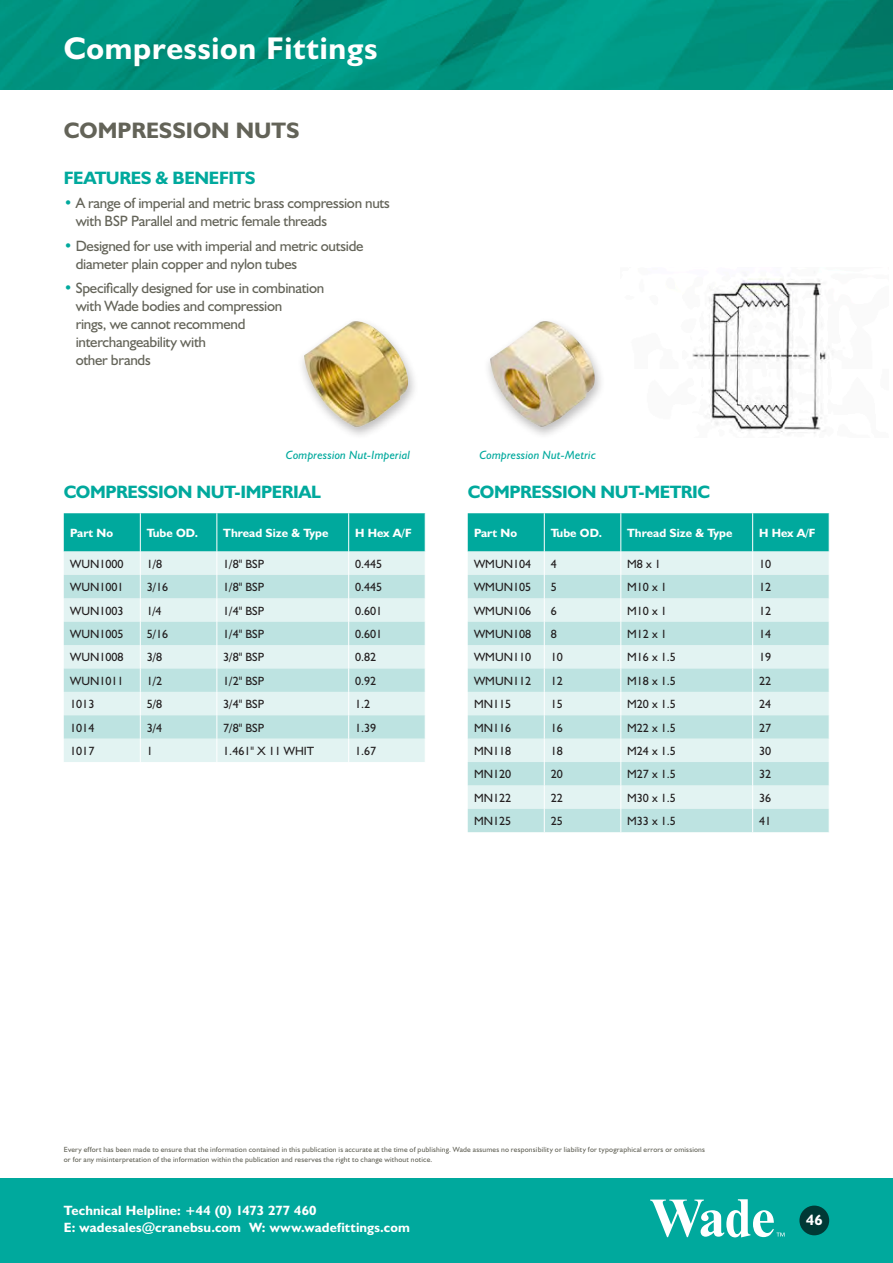
<style>
.page{position:relative;width:893px;height:1263px;background:#fff}
.page>*{position:absolute;margin:0;border:0;box-sizing:border-box;transform-origin:0 0}
.t1{font:700 31.5px "Humanist 521 BT";letter-spacing:.025em;color:#fff}
.t2{font:700 22.5px "Humanist 521 BT";color:#636358}
.t3{font:700 18px "Humanist 521 BT";letter-spacing:-.02em;color:#00a99d}
.t4{font:15px/18px "Humanist 521 BT";letter-spacing:-.015em;color:#636358}
.t5{font:700 15px "Humanist 521 BT";color:#fff}
.t6{font:700 13.5px/16.5px "Humanist 521 BT";letter-spacing:.01em;color:#fff}
.t7{font:12px "Humanist 521 BT";color:#231f20}
.t8{font:700 12px "Humanist 521 BT";color:#fff}
.t9{font:italic 12px "Humanist 521 BT";letter-spacing:.01em;color:#00a99d}
.t10{font:7.5px/10.5px "Humanist 521 BT";letter-spacing:.025em;color:#636358}
.s1{color:#00a99d}
</style>
<div class="page">
<img style="left:0;top:0;width:893px;height:89px">
<div style="left:0;top:1178px;width:893px;height:85px;background:#00a99d"></div>
<div style="left:799px;top:1205px;width:30px;height:30px;background:#003935;border-radius:50%"></div>
<svg style="left:650px;top:1199px;width:134px;height:38px"></svg>
<svg style="left:64px;top:513px;width:362px;height:249px;background:#b2e2df"></svg>
<svg style="left:468px;top:513px;width:362px;height:319px;background:#b7e3e0"></svg>
<div style="left:298px;top:316px;width:121px;height:124px;background:#231f20;opacity:.3"></div>
<img style="left:304px;top:321px;width:105px;height:106px">
<div style="left:484px;top:316px;width:122px;height:124px;background:#231f20;opacity:.3"></div>
<img style="left:490px;top:321px;width:105px;height:106px">
<img style="left:692px;top:278px;width:135px;height:156px">
<h1 class="t1" style="left:64px;top:28px;width:315px">Compression Fittings</h1>
<p class="t2" style="left:64px;top:117px;width:237px">COMPRESSION NUTS</p>
<p class="t3" style="left:64px;top:166px;width:193px">FEATURES &amp; BENEFITS</p>
<p class="t4" style="left:76px;top:194px;width:316px;text-indent:-12px"><span class="s1">•</span> A range of imperial and metric brass compression nuts with BSP Parallel and metric female threads</p>
<p class="t4" style="left:76px;top:236px;width:289px;text-indent:-12px"><span class="s1">•</span> Designed for use with imperial and metric outside diameter plain copper and nylon tubes</p>
<p class="t4" style="left:76px;top:279px;width:250px;text-indent:-12px"><span class="s1">•</span> Specifically designed for use in combination with Wade bodies and compression<br>rings, we cannot recommend interchangeability with<br>other brands</p>
<p class="t9" style="left:286px;top:448px;width:126px">Compression Nut-Imperial</p>
<p class="t9" style="left:479px;top:448px;width:118px">Compression Nut-Metric</p>
<p class="t3" style="left:64px;top:480px;width:259px">COMPRESSION NUT-IMPERIAL</p>
<p class="t3" style="left:468px;top:480px;width:244px">COMPRESSION NUT-METRIC</p>
<p class="t8" style="left:70px;top:525px;width:44px">Part No</p>
<p class="t8" style="left:147px;top:525px;width:53px">Tube OD.</p>
<p class="t8" style="left:223px;top:525px;width:107px">Thread Size &amp; Type</p>
<p class="t8" style="left:355px;top:525px;width:58px">H Hex A/F</p>
<p class="t7" style="left:70px;top:556px;width:55px">WUN1000</p>
<p class="t7" style="left:147px;top:556px;width:17px">1/8</p>
<p class="t7" style="left:223px;top:556px;width:43px">1/8" BSP</p>
<p class="t7" style="left:355px;top:556px;width:29px">0.445</p>
<p class="t7" style="left:70px;top:580px;width:55px">WUN1001</p>
<p class="t7" style="left:147px;top:580px;width:23px">3/16</p>
<p class="t7" style="left:223px;top:580px;width:43px">1/8" BSP</p>
<p class="t7" style="left:355px;top:580px;width:29px">0.445</p>
<p class="t7" style="left:70px;top:603px;width:55px">WUN1003</p>
<p class="t7" style="left:147px;top:603px;width:16px">1/4</p>
<p class="t7" style="left:223px;top:603px;width:43px">1/4" BSP</p>
<p class="t7" style="left:355px;top:603px;width:29px">0.601</p>
<p class="t7" style="left:70px;top:626px;width:55px">WUN1005</p>
<p class="t7" style="left:147px;top:626px;width:23px">5/16</p>
<p class="t7" style="left:223px;top:626px;width:43px">1/4" BSP</p>
<p class="t7" style="left:355px;top:626px;width:29px">0.601</p>
<p class="t7" style="left:70px;top:650px;width:55px">WUN1008</p>
<p class="t7" style="left:147px;top:650px;width:17px">3/8</p>
<p class="t7" style="left:223px;top:650px;width:43px">3/8" BSP</p>
<p class="t7" style="left:355px;top:650px;width:23px">0.82</p>
<p class="t7" style="left:70px;top:673px;width:55px">WUN1011</p>
<p class="t7" style="left:147px;top:673px;width:17px">1/2</p>
<p class="t7" style="left:223px;top:673px;width:43px">1/2" BSP</p>
<p class="t7" style="left:355px;top:673px;width:23px">0.92</p>
<p class="t7" style="left:70px;top:697px;width:26px">1013</p>
<p class="t7" style="left:147px;top:697px;width:17px">5/8</p>
<p class="t7" style="left:223px;top:697px;width:43px">3/4" BSP</p>
<p class="t7" style="left:355px;top:697px;width:17px">1.2</p>
<p class="t7" style="left:70px;top:720px;width:26px">1014</p>
<p class="t7" style="left:147px;top:720px;width:17px">3/4</p>
<p class="t7" style="left:223px;top:720px;width:43px">7/8" BSP</p>
<p class="t7" style="left:355px;top:720px;width:23px">1.39</p>
<p class="t7" style="left:70px;top:743px;width:26px">1017</p>
<p class="t7" style="left:147px;top:743px;width:8px">1</p>
<p class="t7" style="left:223px;top:743px;width:93px">1.461" X 11 WHIT</p>
<p class="t7" style="left:355px;top:743px;width:23px">1.67</p>
<p class="t8" style="left:474px;top:525px;width:44px">Part No</p>
<p class="t8" style="left:551px;top:525px;width:53px">Tube OD.</p>
<p class="t8" style="left:627px;top:525px;width:107px">Thread Size &amp; Type</p>
<p class="t8" style="left:759px;top:525px;width:58px">H Hex A/F</p>
<p class="t7" style="left:474px;top:556px;width:59px">WMUN104</p>
<p class="t7" style="left:551px;top:556px;width:8px">4</p>
<p class="t7" style="left:627px;top:556px;width:35px">M8 x 1</p>
<p class="t7" style="left:759px;top:556px;width:14px">10</p>
<p class="t7" style="left:474px;top:580px;width:59px">WMUN105</p>
<p class="t7" style="left:551px;top:580px;width:8px">5</p>
<p class="t7" style="left:627px;top:580px;width:41px">M10 x 1</p>
<p class="t7" style="left:759px;top:580px;width:14px">12</p>
<p class="t7" style="left:474px;top:603px;width:59px">WMUN106</p>
<p class="t7" style="left:551px;top:603px;width:8px">6</p>
<p class="t7" style="left:627px;top:603px;width:41px">M10 x 1</p>
<p class="t7" style="left:759px;top:603px;width:14px">12</p>
<p class="t7" style="left:474px;top:626px;width:59px">WMUN108</p>
<p class="t7" style="left:551px;top:626px;width:8px">8</p>
<p class="t7" style="left:627px;top:626px;width:41px">M12 x 1</p>
<p class="t7" style="left:759px;top:626px;width:14px">14</p>
<p class="t7" style="left:474px;top:650px;width:59px">WMUN110</p>
<p class="t7" style="left:551px;top:650px;width:14px">10</p>
<p class="t7" style="left:627px;top:650px;width:50px">M16 x 1.5</p>
<p class="t7" style="left:759px;top:650px;width:14px">19</p>
<p class="t7" style="left:474px;top:673px;width:59px">WMUN112</p>
<p class="t7" style="left:551px;top:673px;width:14px">12</p>
<p class="t7" style="left:627px;top:673px;width:50px">M18 x 1.5</p>
<p class="t7" style="left:759px;top:673px;width:14px">22</p>
<p class="t7" style="left:474px;top:697px;width:39px">MN115</p>
<p class="t7" style="left:551px;top:697px;width:14px">15</p>
<p class="t7" style="left:627px;top:697px;width:50px">M20 x 1.5</p>
<p class="t7" style="left:759px;top:697px;width:14px">24</p>
<p class="t7" style="left:474px;top:720px;width:39px">MN116</p>
<p class="t7" style="left:551px;top:720px;width:14px">16</p>
<p class="t7" style="left:627px;top:720px;width:50px">M22 x 1.5</p>
<p class="t7" style="left:759px;top:720px;width:14px">27</p>
<p class="t7" style="left:474px;top:743px;width:39px">MN118</p>
<p class="t7" style="left:551px;top:743px;width:14px">18</p>
<p class="t7" style="left:627px;top:743px;width:50px">M24 x 1.5</p>
<p class="t7" style="left:759px;top:743px;width:14px">30</p>
<p class="t7" style="left:474px;top:767px;width:39px">MN120</p>
<p class="t7" style="left:551px;top:767px;width:14px">20</p>
<p class="t7" style="left:627px;top:767px;width:50px">M27 x 1.5</p>
<p class="t7" style="left:759px;top:767px;width:14px">32</p>
<p class="t7" style="left:474px;top:790px;width:39px">MN122</p>
<p class="t7" style="left:551px;top:790px;width:14px">22</p>
<p class="t7" style="left:627px;top:790px;width:50px">M30 x 1.5</p>
<p class="t7" style="left:759px;top:790px;width:14px">36</p>
<p class="t7" style="left:474px;top:814px;width:39px">MN125</p>
<p class="t7" style="left:551px;top:814px;width:14px">25</p>
<p class="t7" style="left:627px;top:814px;width:50px">M33 x 1.5</p>
<p class="t7" style="left:759px;top:814px;width:14px">41</p>
<p class="t10" style="left:64px;top:1143px;width:643px">Every effort has been made to ensure that the information contained in this publication is accurate at the time of publishing. Wade assumes no responsibility or liability for typographical errors or omissions or for any misinterpretation of the information within the publication and reserves the right to change without notice.</p>
<p class="t6" style="left:64px;top:1202px;width:348px">Technical Helpline: +44 (0) 1473 277 460<br>E: wadesales@cranebsu.com W: www.wadefittings.com</p>
<p class="t5" style="left:806px;top:1211px;width:18px">46</p>
</div>
